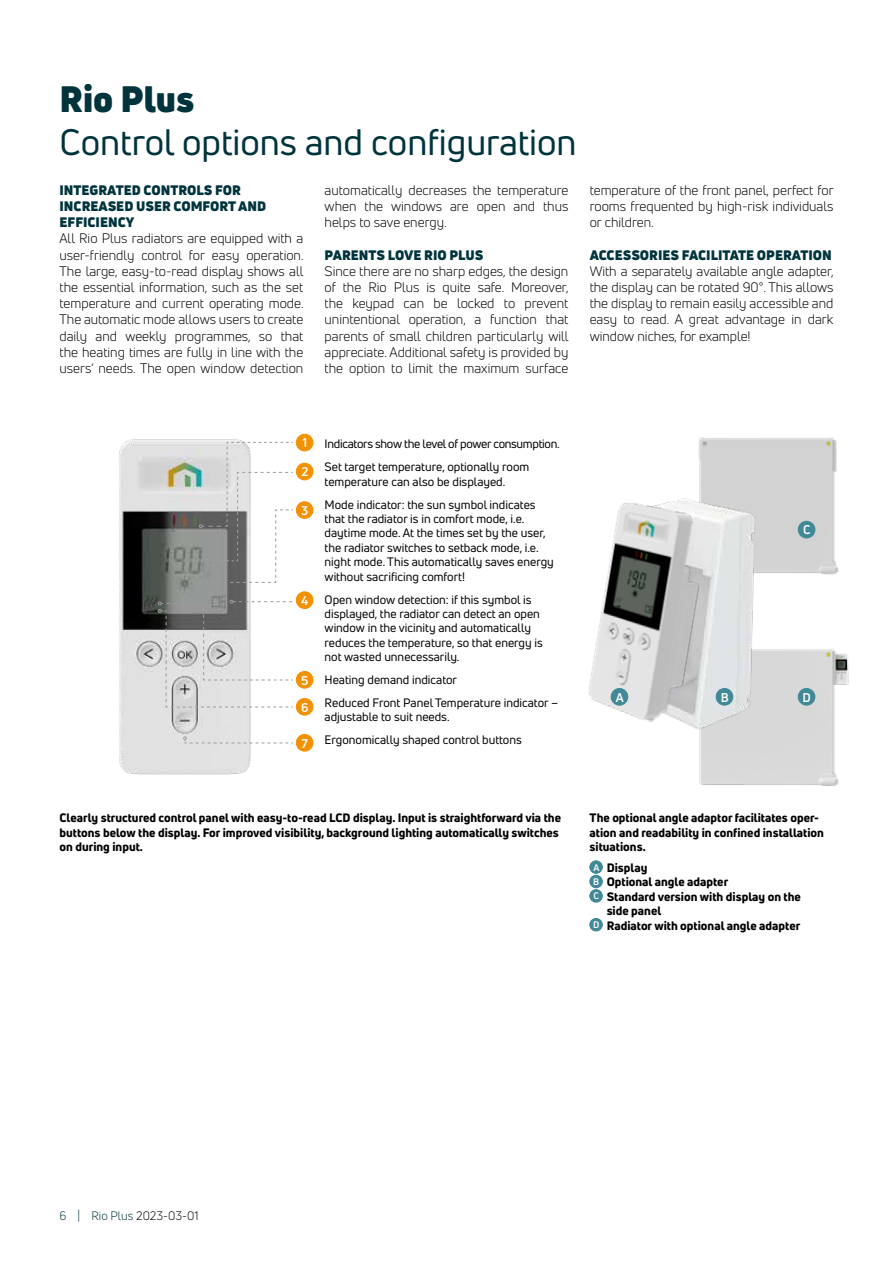
<style>
.page{position:relative;width:893px;height:1263px;background:#fff}
.page>*{position:absolute;margin:0;border:0;box-sizing:border-box;transform-origin:0 0}
.t1{font:36px "Uni Neue";color:#00343d}
.t2{font:900 36px "Uni Neue";color:#00343d}
.t3{font:13.5px/16.2px "Uni Neue";color:#000;text-align:justify}
.t4{font:900 13.5px/16.2px "Uni Neue";color:#00343d}
.t5{font:700 12.45px "Uni Neue";color:#fff}
.t6{font:12px/14.4px "Uni Neue";color:#000}
.t7{font:800 12px/14.4px "Uni Neue";color:#000}
.t8{font:12px/23px "Uni Neue";letter-spacing:-.025em;color:#000}
.t9{font:12px "Uni Neue";color:#000}
.s1{font-weight:700;font-size:9.3px;color:#fff}
.s2{color:#00343d}
</style>
<div class="page">
<img style="left:119px;top:433px;width:185px;height:342px">
<div style="left:296px;top:434px;width:17px;height:17px;background:#f39100;border-radius:50%"></div>
<div style="left:296px;top:434px;width:17px;height:17px;border:1px solid #f39100;border-radius:50%"></div>
<div style="left:296px;top:463px;width:17px;height:17px;background:#f39100;border-radius:50%"></div>
<div style="left:296px;top:463px;width:17px;height:17px;border:1px solid #f39100;border-radius:50%"></div>
<div style="left:296px;top:502px;width:17px;height:16px;background:#f39100;border-radius:50%"></div>
<div style="left:296px;top:501px;width:17px;height:18px;border:1px solid #f39100;border-radius:50%"></div>
<div style="left:296px;top:592px;width:17px;height:16px;background:#f39100;border-radius:50%"></div>
<div style="left:296px;top:592px;width:17px;height:17px;border:1px solid #f39100;border-radius:50%"></div>
<div style="left:296px;top:671px;width:17px;height:17px;background:#f39100;border-radius:50%"></div>
<div style="left:296px;top:671px;width:17px;height:17px;border:1px solid #f39100;border-radius:50%"></div>
<div style="left:296px;top:698px;width:17px;height:17px;background:#f39100;border-radius:50%"></div>
<div style="left:296px;top:698px;width:17px;height:17px;border:1px solid #f39100;border-radius:50%"></div>
<div style="left:296px;top:734px;width:17px;height:17px;background:#f39100;border-radius:50%"></div>
<div style="left:296px;top:734px;width:17px;height:17px;border:1px solid #f39100;border-radius:50%"></div>
<svg style="left:197px;top:441px;width:97px;height:143px"></svg>
<svg style="left:183px;top:736px;width:111px;height:8px"></svg>
<svg style="left:158px;top:600px;width:136px;height:108px"></svg>
<img style="left:698px;top:437px;width:151px;height:349px">
<div style="left:798px;top:521px;width:17px;height:17px;background:#418997;border-radius:50%"></div>
<div style="left:798px;top:521px;width:17px;height:17px;border:1px solid #418997;border-radius:50%"></div>
<div style="left:798px;top:688px;width:17px;height:17px;background:#418997;border-radius:50%"></div>
<div style="left:798px;top:688px;width:17px;height:17px;border:1px solid #418997;border-radius:50%"></div>
<div style="left:590px;top:861px;width:12px;height:12px;background:#418997;border-radius:50%"></div>
<div style="left:590px;top:861px;width:12px;height:12px;border:1px solid #418997;border-radius:50%"></div>
<div style="left:590px;top:875px;width:12px;height:13px;background:#418997;border-radius:50%"></div>
<div style="left:590px;top:875px;width:12px;height:13px;border:1px solid #418997;border-radius:50%"></div>
<div style="left:590px;top:890px;width:12px;height:12px;background:#418997;border-radius:50%"></div>
<div style="left:590px;top:889px;width:12px;height:13px;border:1px solid #418997;border-radius:50%"></div>
<div style="left:590px;top:918px;width:12px;height:13px;background:#418997;border-radius:50%"></div>
<div style="left:590px;top:918px;width:12px;height:13px;border:1px solid #418997;border-radius:50%"></div>
<img style="left:756px;top:488px;width:48px;height:247px">
<img style="left:588px;top:478px;width:168px;height:276px">
<div style="left:716px;top:688px;width:17px;height:17px;background:#418997;border-radius:50%"></div>
<div style="left:716px;top:688px;width:17px;height:17px;border:1px solid #418997;border-radius:50%"></div>
<div style="left:611px;top:688px;width:17px;height:17px;background:#418997;border-radius:50%"></div>
<div style="left:611px;top:688px;width:17px;height:17px;border:1px solid #418997;border-radius:50%"></div>
<h1 class="t2" style="left:60px;top:74px;width:136px">Rio Plus</h1>
<h1 class="t1" style="left:60px;top:120px;width:519px">Control options and configuration</h1>
<p class="t4" style="left:60px;top:182px;width:208px">INTEGRATED CONTROLS FOR<br>INCREASED USER COMFORT AND<br>EFFICIENCY</p>
<p class="t3" style="left:60px;top:230px;width:246px">All Rio Plus radiators are equipped with a user-friendly control for easy operation.<br>The large, easy-to-read display shows all the essential information, such as the set temperature and current operating mode.<br>The automatic mode allows users to create daily and weekly programmes, so that the heating times are fully in line with the users‘ needs. The open window detection</p>
<p class="t3" style="left:325px;top:182px;width:245px">automatically decreases the temperature when the windows are open and thus helps to save energy.</p>
<p class="t4" style="left:325px;top:246px;width:160px">PARENTS LOVE RIO PLUS</p>
<p class="t3" style="left:325px;top:263px;width:246px">Since there are no sharp edges, the design of the Rio Plus is quite safe. Moreover, the keypad can be locked to prevent unintentional operation, a function that parents of small children particularly will appreciate. Additional safety is provided by the option to limit the maximum surface</p>
<p class="t3" style="left:590px;top:182px;width:246px">temperature of the front panel, perfect for rooms frequented by high-risk individuals or children.</p>
<p class="t4" style="left:590px;top:246px;width:244px">ACCESSORIES FACILITATE OPERATION</p>
<p class="t3" style="left:590px;top:263px;width:246px">With a separately available angle adapter, the display can be rotated 90°. This allows the display to remain easily accessible and easy to read. A great advantage in dark window niches, for example!</p>
<p class="t5" style="left:302px;top:435px;width:6px">1</p>
<p class="t5" style="left:301px;top:464px;width:8px">2</p>
<p class="t5" style="left:301px;top:502px;width:9px">3</p>
<p class="t5" style="left:301px;top:593px;width:9px">4</p>
<p class="t5" style="left:301px;top:672px;width:9px">5</p>
<p class="t5" style="left:301px;top:699px;width:9px">6</p>
<p class="t5" style="left:301px;top:735px;width:8px">7</p>
<p class="t8" style="left:325px;top:433px;width:237px">Indicators show the level of power consumption.<br>Set target temperature, optionally room</p>
<p class="t6" style="left:325px;top:470px;width:212px;line-height:23px">temperature can also be displayed.<br>Mode indicator: the sun symbol indicates</p>
<p class="t6" style="left:325px;top:511px;width:231px">that the radiator is in comfort mode, i.e. daytime mode. At the times set by the user, the radiator switches to setback mode, i.e. night mode. This automatically saves energy without sacrificing comfort!</p>
<p class="t6" style="left:325px;top:592px;width:220px">Open window detection: if this symbol is displayed, the radiator can detect an open window in the vicinity and automatically reduces the temperature, so that energy is not wasted unnecessarily.</p>
<p class="t6" style="left:325px;top:668px;width:235px;line-height:23px">Heating demand indicator<br>Reduced Front Panel Temperature indicator –</p>
<p class="t6" style="left:325px;top:705px;width:199px;line-height:23px">adjustable to suit needs.<br>Ergonomically shaped control buttons</p>
<p class="t5" style="left:616px;top:689px;width:9px">A</p>
<p class="t5" style="left:721px;top:689px;width:10px">B</p>
<p class="t5" style="left:803px;top:522px;width:9px">C</p>
<p class="t5" style="left:803px;top:689px;width:10px">D</p>
<p class="t7" style="left:60px;top:811px;width:503px">Clearly structured control panel with easy-to-read LCD display. Input is straightforward via the buttons below the display. For improved visibility, background lighting automatically switches on during input.</p>
<p class="t7" style="left:590px;top:811px;width:236px">The optional angle adaptor facilitates oper&shy;ation and readability in confined installation situations.</p>
<p class="t7" style="left:593px;top:860px;width:56px"><span class="s1">A</span> Display</p>
<p class="t7" style="left:593px;top:875px;width:136px"><span class="s1">B</span> Optional angle adapter</p>
<p class="t7" style="left:593px;top:889px;width:209px"><span class="s1">C</span> Standard version with display on the</p>
<p class="t7" style="left:607px;top:903px;width:56px">side panel</p>
<p class="t7" style="left:593px;top:918px;width:209px"><span class="s1">D</span> Radiator with optional angle adapter</p>
<p class="t9" style="left:60px;top:1209px;width:140px"><span class="s2">6 | Rio Plus</span> 2023-03-01</p>
</div>
